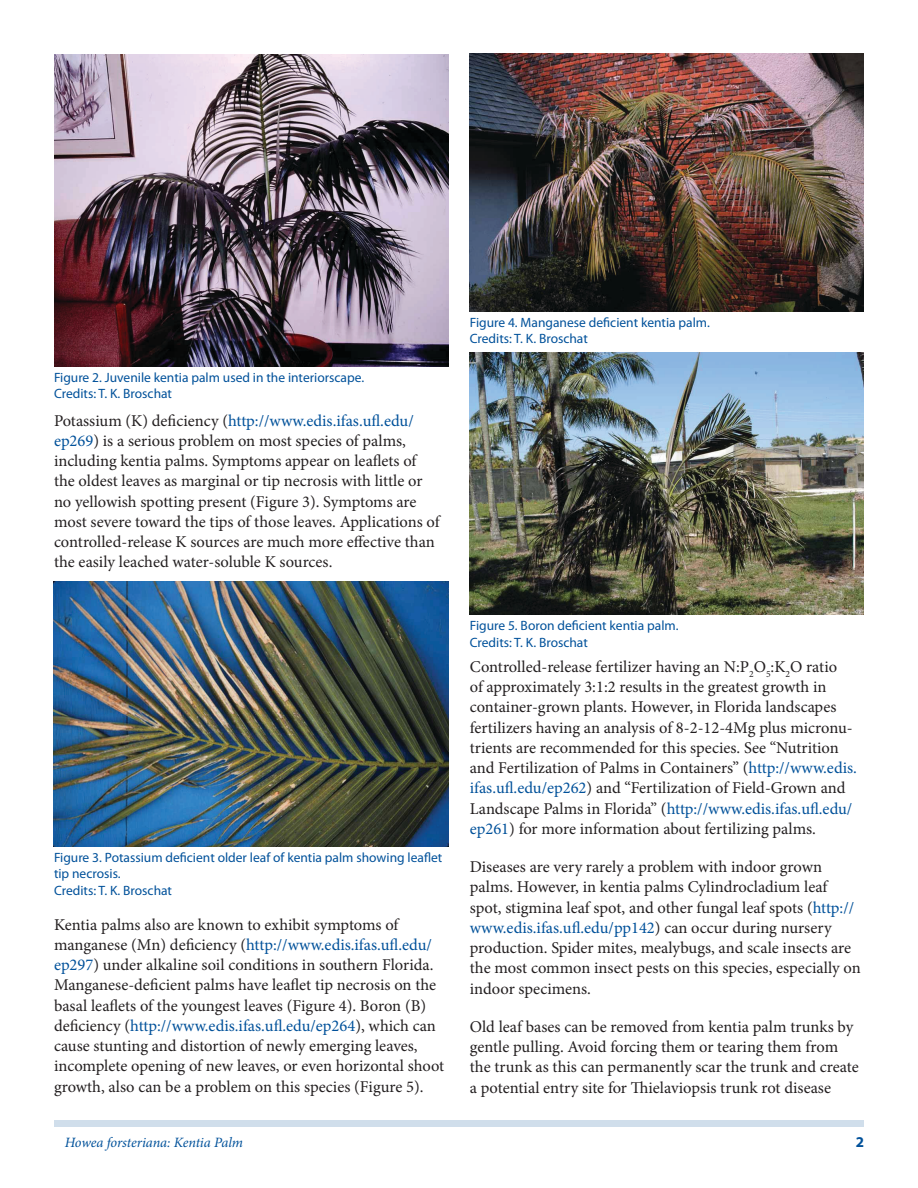
<style>
.page{position:relative;width:918px;height:1188px;background:#fff}
.page>*{position:absolute;margin:0;border:0;box-sizing:border-box;transform-origin:0 0}
.Paragraph{font:16.5px/20.2px "Minion Pro";color:#231f20}
.t1{font:700 15px "Myriad Pro";color:#01519a}
.RunningTitleItalics{font:italic 14.25px "Minion Pro";letter-spacing:-.01em;color:#01519a}
.FigureCaption{font:13.5px/16.5px "Myriad Pro";color:#01519a}
.s1{color:#01519a}
</style>
<div class="page">
<div style="left:54px;top:1120px;width:810px;height:7px;background:#d0deeb"></div>
<img style="left:54px;top:54px;width:394px;height:312px">
<img style="left:54px;top:581px;width:394px;height:265px">
<img style="left:470px;top:54px;width:394px;height:257px">
<img style="left:470px;top:353px;width:394px;height:262px">
<p class="FigureCaption" style="left:54px;top:369px;width:312px">Figure 2. Juvenile kentia palm used in the interiorscape.</p>
<p class="FigureCaption" style="left:54px;top:385px;width:120px">Credits: T. K. Broschat</p>
<p class="Paragraph" style="left:54px;top:410px;width:387px">Potassium (K) deficiency (<span class="s1">http://www.edis.ifas.ufl.edu/ ep269</span>) is a serious problem on most species of palms, including kentia palms. Symptoms appear on leaflets of the oldest leaves as marginal or tip necrosis with little or no yellowish spotting present (Figure 3). Symptoms are most severe toward the tips of those leaves. Applications of controlled-release K sources are much more effective than the easily leached water-soluble K sources.</p>
<p class="FigureCaption" style="left:54px;top:849px;width:390px">Figure 3. Potassium deficient older leaf of kentia palm showing leaflet tip necrosis.</p>
<p class="FigureCaption" style="left:54px;top:882px;width:120px">Credits: T. K. Broschat</p>
<p class="Paragraph" style="left:54px;top:914px;width:392px">Kentia palms also are known to exhibit symptoms of manganese (Mn) deficiency (<span class="s1">http://www.edis.ifas.ufl.edu/ ep297</span>) under alkaline soil conditions in southern Florida.<br>Manganese-deficient palms have leaflet tip necrosis on the basal leaflets of the youngest leaves (Figure 4). Boron (B) deficiency (<span class="s1">http://www.edis.ifas.ufl.edu/ep264</span>), which can cause stunting and distortion of newly emerging leaves, incomplete opening of new leaves, or even horizontal shoot growth, also can be a problem on this species (Figure 5).</p>
<p class="FigureCaption" style="left:470px;top:314px;width:242px">Figure 4. Manganese deficient kentia palm.</p>
<p class="FigureCaption" style="left:470px;top:330px;width:120px">Credits: T. K. Broschat</p>
<p class="FigureCaption" style="left:470px;top:617px;width:210px">Figure 5. Boron deficient kentia palm.</p>
<p class="FigureCaption" style="left:470px;top:634px;width:120px">Credits: T. K. Broschat</p>
<p class="Paragraph" style="left:470px;top:657px;width:389px">Controlled-release fertilizer having an N:P<sub>2</sub>O<sub>5</sub>:K<sub>2</sub>O ratio<br>of approximately 3:1:2 results in the greatest growth in container-grown plants. However, in Florida landscapes fertilizers having an analysis of 8-2-12-4Mg plus micronu&shy;trients are recommended for this species. See “Nutrition and Fertilization of Palms in Containers” (<span class="s1">http://www.edis. ifas.ufl.edu/ep262</span>) and “Fertilization of Field-Grown and Landscape Palms in Florida” (<span class="s1">http://www.edis.ifas.ufl.edu/ ep261</span>) for more information about fertilizing palms.</p>
<p class="Paragraph" style="left:470px;top:857px;width:392px">Diseases are very rarely a problem with indoor grown palms. However, in kentia palms Cylindrocladium leaf spot, stigmina leaf spot, and other fungal leaf spots (<span class="s1">http:// www.edis.ifas.ufl.edu/pp142</span>) can occur during nursery production. Spider mites, mealybugs, and scale insects are the most common insect pests on this species, especially on indoor specimens.</p>
<p class="Paragraph" style="left:470px;top:1017px;width:391px">Old leaf bases can be removed from kentia palm trunks by gentle pulling. Avoid forcing them or tearing them from the trunk as this can permanently scar the trunk and create a potential entry site for Thielaviopsis trunk rot disease</p>
<p class="RunningTitleItalics" style="left:65px;top:1133px;width:180px">Howea forsteriana: Kentia Palm</p>
<p class="t1" style="left:856px;top:1133px;width:10px">2</p>
</div>
